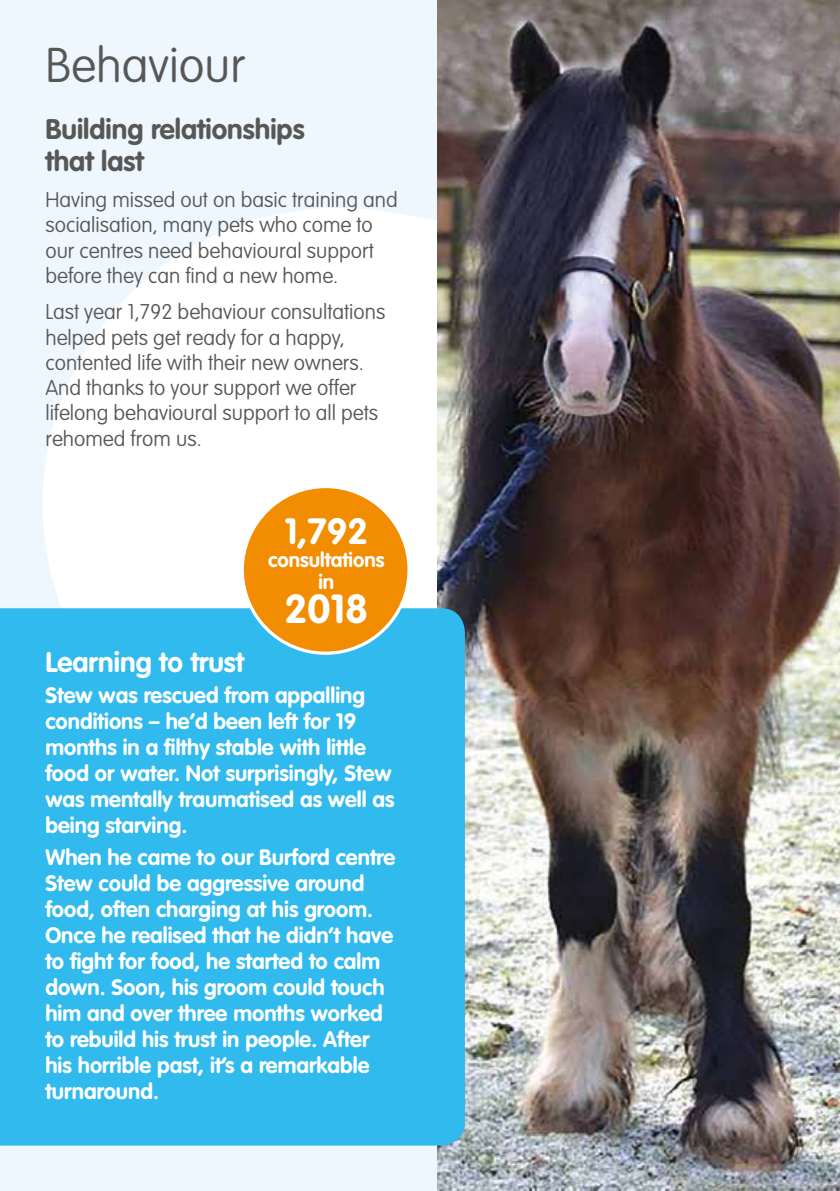
<style>
.page{position:relative;width:840px;height:1191px;background:#fff}
.page>*{position:absolute;margin:0;border:0;box-sizing:border-box;transform-origin:0 0}
.t1{font:100 48px "VAG Rounded Std";color:#575756}
.t2{font:700 40px "VAG Rounded Std";color:#fff}
.t3{font:700 36px "VAG Rounded Std";color:#fff}
.t4{font:700 28px/32px "VAG Rounded Std";color:#575756}
.t5{font:700 28px "VAG Rounded Std";color:#fff}
.t6{font:700 22px/26px "VAG Rounded Std";color:#fff}
.t7{font:100 21px/25.2px "VAG Rounded Std";color:#575756}
.t8{font:700 20.4px/22.2px "VAG Rounded Std";color:#fff;text-align:center}
</style>
<div class="page">
<svg style="left:19px;top:0;width:418px;height:1191px;fill:#eef7fe"></svg>
<img style="left:437px;top:0;width:402px;height:1191px">
<div style="left:0;top:608px;width:464px;height:537px;background:#30baed"></div>
<div style="left:242px;top:486px;width:167px;height:167px;background:#f28c00;border-radius:50%"></div>
<h1 class="t1" style="left:45px;top:38px;width:201px">Behaviour</h1>
<p class="t4" style="left:45px;top:114px;width:260px">Building relationships that last</p>
<p class="t7" style="left:45px;top:188px;width:354px">Having missed out on basic training and socialisation, many pets who come to our centres need behavioural support before they can find a new home.</p>
<p class="t7" style="left:45px;top:300px;width:341px">Last year 1,792 behaviour consultations helped pets get ready for a happy, contented life with their new owners.<br>And thanks to your support we offer lifelong behavioural support to all pets rehomed from us.</p>
<h3 class="t3" style="left:284px;top:510px;width:85px">1,792</h3>
<p class="t8" style="left:268px;top:549px;width:118px">consultations in</p>
<h2 class="t2" style="left:284px;top:585px;width:85px">2018</h2>
<p class="t5" style="left:45px;top:645px;width:200px">Learning to trust</p>
<p class="t6" style="left:45px;top:683px;width:350px">Stew was rescued from appalling conditions – he’d been left for 19 months in a filthy stable with little food or water. Not surprisingly, Stew was mentally traumatised as well as being starving.</p>
<p class="t6" style="left:45px;top:845px;width:351px">When he came to our Burford centre<br>Stew could be aggressive around food, often charging at his groom.<br>Once he realised that he didn’t have to fight for food, he started to calm down. Soon, his groom could touch him and over three months worked to rebuild his trust in people. After his horrible past, it’s a remarkable turnaround.</p>
</div>
